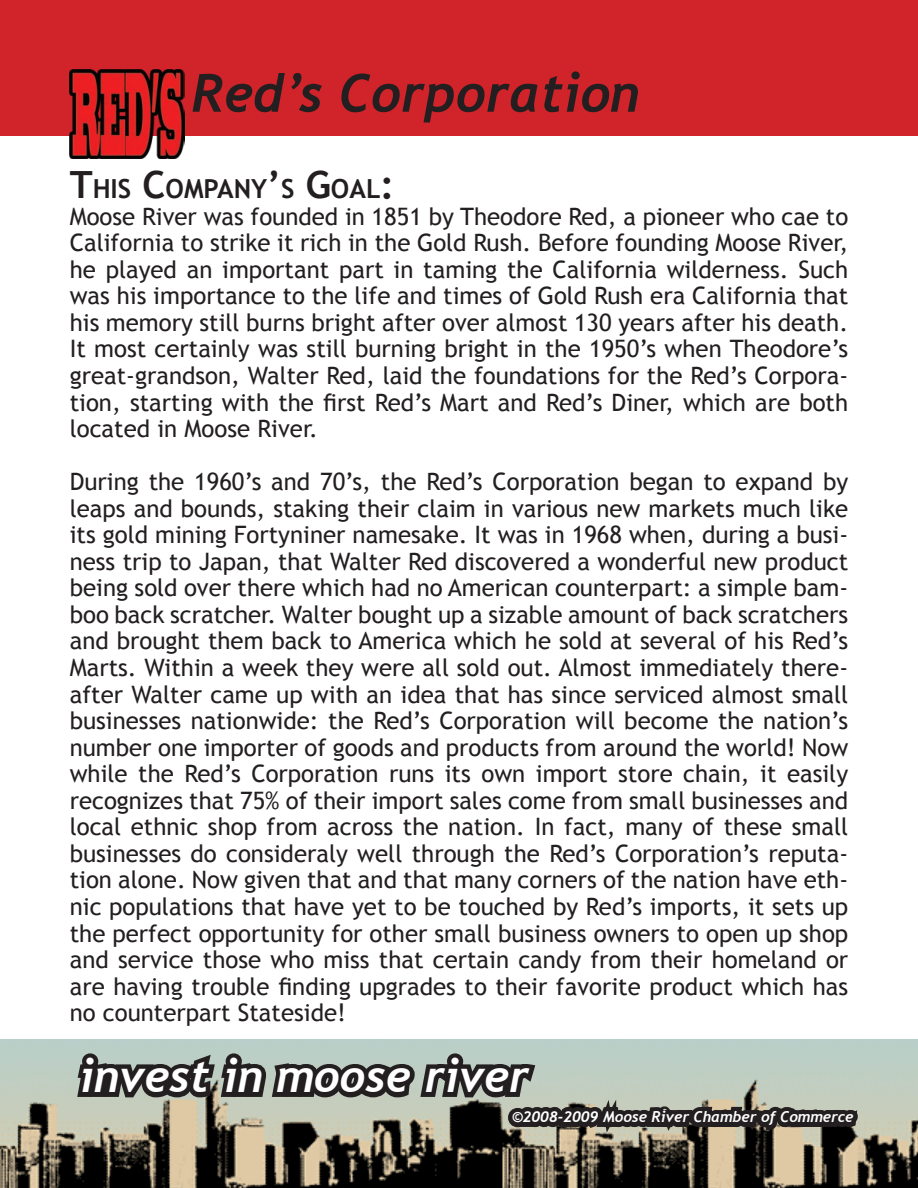
<style>
.page{position:relative;width:918px;height:1188px;background:#fff}
.page>*{position:absolute;margin:0;border:0;box-sizing:border-box;transform-origin:0 0}
.t1{font:italic 700 52.5px "Trebuchet";color:#231f20}
.t2{font:italic 700 45px "Trebuchet";color:#fff}
.t3{font:700 26.25px "Trebuchet MS";color:#231f20}
.t4{font:24px/26.5px "Trebuchet MS";color:#231f20;text-align:justify}
.t5{font:italic 700 15px "Trebuchet";color:#fff}
.s1{font-size:37.5px}
</style>
<div class="page">
<img style="left:0;top:1040px;width:918px;height:148px">
<svg style="left:72px;top:1039px;width:793px;height:149px;background:#7a7c71"></svg>
<div style="left:0;top:0;width:918px;height:135px;background:#d1232a"></div>
<img style="left:69px;top:69px;width:116px;height:90px">
<p class="t1" style="left:191px;top:61px;width:450px">Red’s Corporation</p>
<p class="t3" style="left:70px;top:172px;width:326px"><span class="s1">T</span>HIS <span class="s1">C</span>OMPANY<span class="s1">’</span>S <span class="s1">G</span>OAL<span class="s1">:</span></p>
<p class="t4" style="left:70px;top:203px;width:780px">Moose River was founded in 1851 by Theodore Red, a pioneer who cae to California to strike it rich in the Gold Rush. Before founding Moose River, he played an important part in taming the California wilderness. Such was his importance to the life and times of Gold Rush era California that his memory still burns bright after over almost 130 years after his death.<br>It most certainly was still burning bright in the 1950’s when Theodore’s great-grandson, Walter Red, laid the foundations for the Red’s Corpora&shy;tion, starting with the first Red’s Mart and Red’s Diner, which are both located in Moose River.</p>
<p class="t4" style="left:70px;top:469px;width:780px">During the 1960’s and 70’s, the Red’s Corporation began to expand by leaps and bounds, staking their claim in various new markets much like its gold mining Fortyniner namesake. It was in 1968 when, during a busi&shy;ness trip to Japan, that Walter Red discovered a wonderful new product being sold over there which had no American counterpart: a simple bam&shy;boo back scratcher. Walter bought up a sizable amount of back scratchers and brought them back to America which he sold at several of his Red’s Marts. Within a week they were all sold out. Almost immediately there&shy;after Walter came up with an idea that has since serviced almost small businesses nationwide: the Red’s Corporation will become the nation’s number one importer of goods and products from around the world! Now while the Red’s Corporation runs its own import store chain, it easily recognizes that 75% of their import sales come from small businesses and local ethnic shop from across the nation. In fact, many of these small businesses do consideraly well through the Red’s Corporation’s reputa&shy;tion alone. Now given that and that many corners of the nation have eth&shy;nic populations that have yet to be touched by Red’s imports, it sets up the perfect opportunity for other small business owners to open up shop and service those who miss that certain candy from their homeland or are having trouble finding upgrades to their favorite product which has no counterpart Stateside!</p>
<h2 class="t2" style="left:80px;top:1049px;width:451px">invest in moose river</h2>
<p class="t5" style="left:512px;top:1108px;width:343px">©2008-2009 Moose River Chamber of Commerce</p>
</div>
